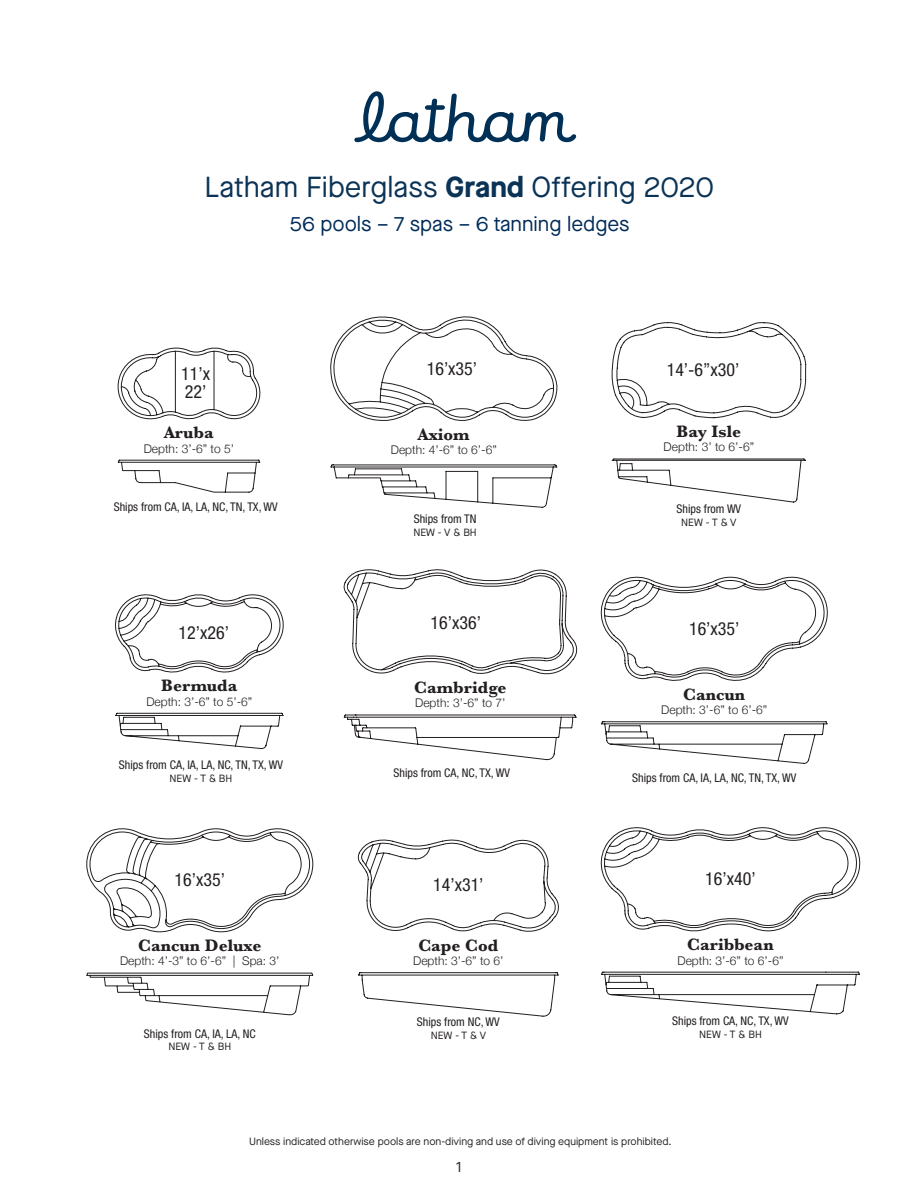
<style>
.page{position:relative;width:918px;height:1188px;background:#fff}
.page>*{position:absolute;margin:0;border:0;box-sizing:border-box;transform-origin:0 0}
.t1{font:28.95px "Maison Neue";color:#0b3355}
.t2{font:20.7px "Maison Neue";color:#002c59}
.t3{font:condensed 18px "Helvetica Neue LT Std";color:#231f20}
.t4{font:700 17.25px "Baskerville MT Std";color:#231f20}
.t5{font:15px "Maison Neue";color:#231f20}
.t6{font:condensed 12px "Helvetica Neue LT Std";color:#231f20}
.t7{font:300 12px "Helvetica Neue";color:#231f20}
.t8{font:10.5px "Maison Neue";color:#231f20}
.s1{font-weight:700}
</style>
<div class="page">
<svg style="left:354px;top:91px;width:222px;height:51px"></svg>
<svg style="left:117px;top:347px;width:144px;height:73px"></svg>
<svg style="left:117px;top:459px;width:144px;height:34px"></svg>
<svg style="left:115px;top:594px;width:169px;height:79px"></svg>
<svg style="left:115px;top:713px;width:169px;height:36px"></svg>
<svg style="left:86px;top:828px;width:228px;height:105px"></svg>
<svg style="left:86px;top:972px;width:228px;height:44px"></svg>
<svg style="left:600px;top:827px;width:261px;height:105px"></svg>
<svg style="left:601px;top:971px;width:259px;height:44px"></svg>
<svg style="left:358px;top:839px;width:201px;height:93px"></svg>
<svg style="left:358px;top:972px;width:201px;height:45px"></svg>
<svg style="left:611px;top:322px;width:195px;height:97px"></svg>
<svg style="left:611px;top:458px;width:195px;height:45px"></svg>
<svg style="left:343px;top:569px;width:235px;height:106px"></svg>
<svg style="left:343px;top:714px;width:234px;height:47px"></svg>
<svg style="left:330px;top:316px;width:228px;height:105px"></svg>
<svg style="left:330px;top:464px;width:228px;height:44px"></svg>
<svg style="left:600px;top:576px;width:228px;height:105px"></svg>
<svg style="left:601px;top:721px;width:227px;height:43px"></svg>
<p class="t1" style="left:204px;top:167px;width:511px">Latham Fiberglass <span class="s1">Grand</span> Offering 2020</p>
<p class="t2" style="left:290px;top:210px;width:341px">56 pools – 7 spas – 6 tanning ledges</p>
<p class="t3" style="left:181px;top:363px;width:30px">11’x</p>
<p class="t3" style="left:185px;top:381px;width:23px">22’</p>
<p class="t3" style="left:427px;top:358px;width:52px">16’x35’</p>
<p class="t3" style="left:667px;top:359px;width:74px">14’-6”x30’</p>
<p class="t4" style="left:164px;top:423px;width:51px">Aruba</p>
<p class="t7" style="left:144px;top:439px;width:92px">Depth: 3’-6” to 5’</p>
<p class="t4" style="left:418px;top:425px;width:53px">Axiom</p>
<p class="t7" style="left:391px;top:440px;width:108px">Depth: 4’-6” to 6’-6”</p>
<p class="t4" style="left:677px;top:422px;width:66px">Bay Isle</p>
<p class="t7" style="left:664px;top:437px;width:92px">Depth: 3’ to 6’-6”</p>
<p class="t6" style="left:114px;top:500px;width:166px">Ships from CA, IA, LA, NC, TN, TX, WV</p>
<p class="t6" style="left:414px;top:512px;width:64px">Ships from TN</p>
<p class="t8" style="left:413px;top:525px;width:65px">NEW - V &amp; BH</p>
<p class="t6" style="left:677px;top:502px;width:66px">Ships from WV</p>
<p class="t8" style="left:681px;top:515px;width:57px">NEW - T &amp; V</p>
<p class="t3" style="left:178px;top:622px;width:52px">12’x26’</p>
<p class="t3" style="left:430px;top:613px;width:52px">16’x36’</p>
<p class="t3" style="left:689px;top:618px;width:52px">16’x35’</p>
<p class="t4" style="left:161px;top:676px;width:78px">Bermuda</p>
<p class="t7" style="left:146px;top:692px;width:108px">Depth: 3’-6” to 5’-6”</p>
<p class="t4" style="left:414px;top:678px;width:94px">Cambridge</p>
<p class="t7" style="left:415px;top:693px;width:92px">Depth: 3’-6” to 7’</p>
<p class="t4" style="left:683px;top:684px;width:64px">Cancun</p>
<p class="t7" style="left:661px;top:700px;width:108px">Depth: 3’-6” to 6’-6”</p>
<p class="t6" style="left:119px;top:758px;width:166px">Ships from CA, IA, LA, NC, TN, TX, WV</p>
<p class="t8" style="left:170px;top:771px;width:64px">NEW - T &amp; BH</p>
<p class="t3" style="left:175px;top:869px;width:52px">16’x35’</p>
<p class="t4" style="left:138px;top:936px;width:125px">Cancun Deluxe</p>
<p class="t7" style="left:120px;top:952px;width:161px">Depth: 4’-3” to 6’-6” | Spa: 3’</p>
<p class="t6" style="left:144px;top:1027px;width:113px">Ships from CA, IA, LA, NC</p>
<p class="t8" style="left:168px;top:1040px;width:64px">NEW - T &amp; BH</p>
<p class="t6" style="left:393px;top:766px;width:118px">Ships from CA, NC, TX, WV</p>
<p class="t3" style="left:433px;top:875px;width:52px">14’x31’</p>
<p class="t4" style="left:418px;top:935px;width:81px">Cape Cod</p>
<p class="t7" style="left:413px;top:951px;width:92px">Depth: 3’-6” to 6’</p>
<p class="t6" style="left:417px;top:1015px;width:84px">Ships from NC, WV</p>
<p class="t8" style="left:431px;top:1028px;width:57px">NEW - T &amp; V</p>
<p class="t6" style="left:632px;top:771px;width:166px">Ships from CA, IA, LA, NC, TN, TX, WV</p>
<p class="t3" style="left:705px;top:868px;width:52px">16’x40’</p>
<p class="t4" style="left:687px;top:935px;width:88px">Caribbean</p>
<p class="t7" style="left:677px;top:951px;width:108px">Depth: 3’-6” to 6’-6”</p>
<p class="t6" style="left:672px;top:1014px;width:118px">Ships from CA, NC, TX, WV</p>
<p class="t8" style="left:699px;top:1027px;width:64px">NEW - T &amp; BH</p>
<p class="t8" style="left:249px;top:1135px;width:424px">Unless indicated otherwise pools are non-diving and use of diving equipment is prohibited.</p>
<p class="t5" style="left:456px;top:1157px;width:7px">1</p>
</div>
